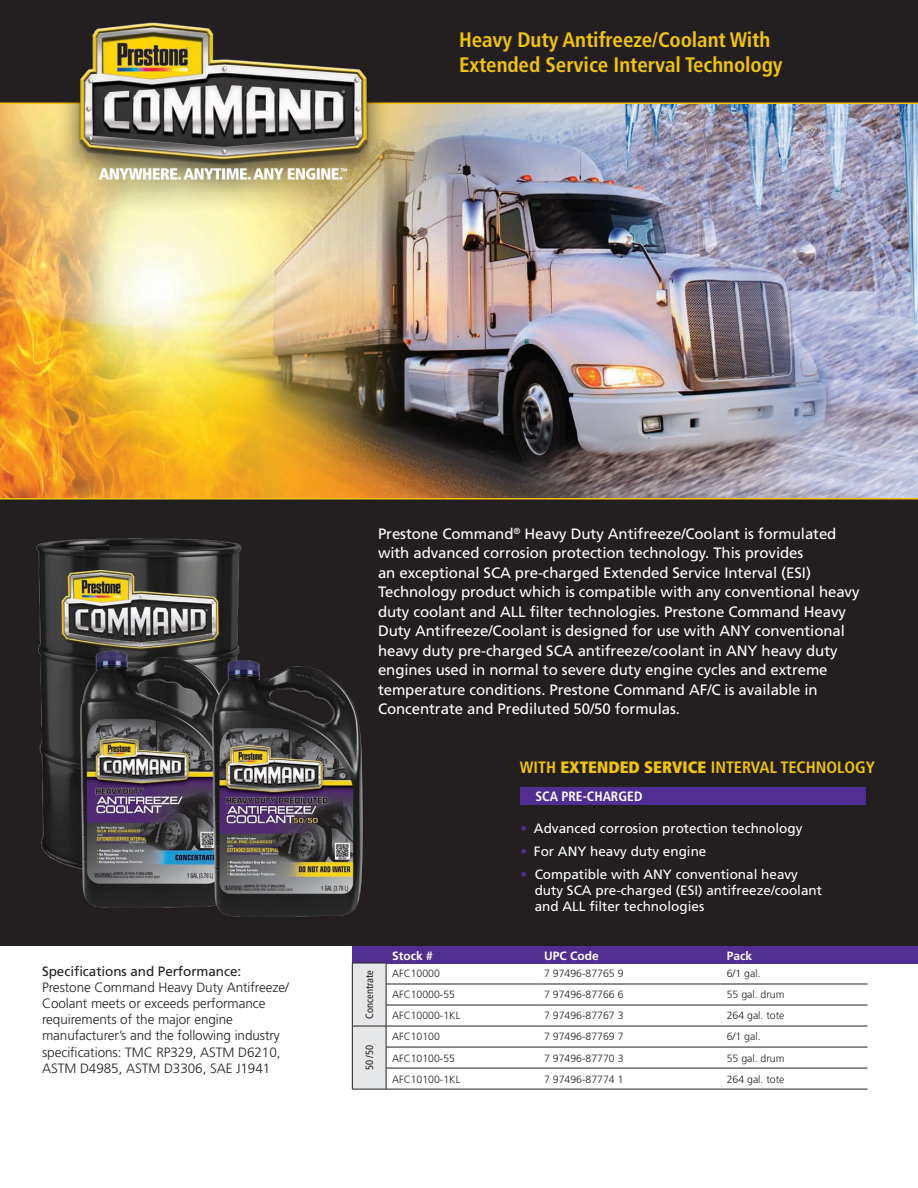
<style>
.page{position:relative;width:918px;height:1188px;background:#fff}
.page>*{position:absolute;margin:0;border:0;box-sizing:border-box;transform-origin:0 0}
.t1{font:700 condensed 21px/25.2px "Frutiger";letter-spacing:-.005em;color:#f2c407}
.t2{font:700 condensed 16.5px "Frutiger";color:#f2c407}
.t3{font:15px/19.5px "Frutiger";letter-spacing:-.005em;color:#fff}
.t4{font:300 13.5px/16.2px "Frutiger";letter-spacing:-.005em;color:#231f20}
.t5{font:13.5px/16.2px "Frutiger";color:#fff}
.t6{font:13.5px "Frutiger";letter-spacing:-.005em;color:#231f20}
.t7{font:700 condensed 13.5px "Frutiger";color:#fff}
.t8{font:700 12px "Frutiger";color:#fff}
.t9{font:300 10.5px "Frutiger";color:#231f20}
.t10{font:condensed 10.5px "Frutiger";color:#231f20}
.s1{font-weight:900}
.s2{color:#502e92}
</style>
<div class="page">
<div style="left:0;top:0;width:918px;height:113px;background:#231f20"></div>
<div style="left:0;top:456px;width:918px;height:490px;background:#231f20"></div>
<div style="left:520px;top:788px;width:346px;height:17px;background:#502e92"></div>
<img style="left:0;top:103px;width:918px;height:397px">
<div style="left:57px;top:11px;width:334px;height:202px;background:#231f20;opacity:.75"></div>
<img style="left:65px;top:15px;width:318px;height:181px">
<div style="left:352px;top:946px;width:566px;height:17px;background:#502e92"></div>
<hr style="left:386px;top:1089px;width:152px;height:1px;background:#231f20">
<hr style="left:538px;top:1089px;width:183px;height:1px;background:#231f20">
<hr style="left:721px;top:1089px;width:146px;height:1px;background:#231f20">
<svg style="left:352px;top:962px;width:515px;height:127px"></svg>
<hr style="left:352px;top:1089px;width:34px;height:1px;background:#231f20">
<img style="left:36px;top:538px;width:206px;height:329px">
<img style="left:70px;top:639px;width:172px;height:269px">
<img style="left:202px;top:649px;width:161px;height:268px">
<h1 class="t1" style="left:459px;top:27px;width:325px">Heavy Duty Antifreeze/Coolant With<br>Extended Service Interval Technology</h1>
<p class="t6" style="left:42px;top:963px;width:201px">Specifications and Performance:</p>
<p class="t4" style="left:42px;top:979px;width:248px">Prestone Command Heavy Duty Antifreeze/ Coolant meets or exceeds performance requirements of the major engine manufacturer’s and the following industry specifications: TMC RP329, ASTM D6210, ASTM D4985, ASTM D3306, SAE J1941</p>
<p class="t3" style="left:378px;top:524px;width:483px">Prestone Command<sup>®</sup> Heavy Duty Antifreeze/Coolant is formulated with advanced corrosion protection technology. This provides<br>an exceptional SCA pre-charged Extended Service Interval (ESI)<br>Technology product which is compatible with any conventional heavy duty coolant and ALL filter technologies. Prestone Command Heavy Duty Antifreeze/Coolant is designed for use with ANY conventional heavy duty pre-charged SCA antifreeze/coolant in ANY heavy duty engines used in normal to severe duty engine cycles and extreme temperature conditions. Prestone Command AF/C is available in Concentrate and Prediluted 50/50 formulas.</p>
<p class="t2" style="left:520px;top:758px;width:357px">WITH <span class="s1">EXTENDED SERVICE</span> INTERVAL TECHNOLOGY</p>
<p class="t7" style="left:535px;top:788px;width:109px">SCA PRE-CHARGED</p>
<p class="t5" style="left:520px;top:820px;width:284px"><span class="s2">•</span> Advanced corrosion protection technology</p>
<p class="t5" style="left:520px;top:843px;width:188px"><span class="s2">•</span> For ANY heavy duty engine</p>
<p class="t5" style="left:535px;top:866px;width:289px;text-indent:-14px"><span class="s2">•</span> Compatible with ANY conventional heavy duty SCA pre-charged (ESI) antifreeze/coolant and ALL filter technologies</p>
<p class="t8" style="left:392px;top:949px;width:42px">Stock #</p>
<p class="t8" style="left:544px;top:949px;width:56px">UPC Code</p>
<p class="t8" style="left:727px;top:949px;width:27px">Pack</p>
<p class="t10" style="left:363px;top:1019px;width:50px;rotate:-90deg">Concentrate</p>
<p class="t9" style="left:392px;top:968px;width:49px">AFC10000</p>
<p class="t9" style="left:544px;top:968px;width:81px">7 97496-87765 9</p>
<p class="t9" style="left:727px;top:968px;width:35px">6/1 gal.</p>
<p class="t9" style="left:392px;top:989px;width:65px">AFC10000-55</p>
<p class="t9" style="left:544px;top:989px;width:81px">7 97496-87766 6</p>
<p class="t9" style="left:727px;top:989px;width:59px">55 gal. drum</p>
<p class="t9" style="left:392px;top:1010px;width:70px">AFC10000-1KL</p>
<p class="t9" style="left:544px;top:1010px;width:81px">7 97496-87767 3</p>
<p class="t9" style="left:727px;top:1010px;width:59px">264 gal. tote</p>
<p class="t10" style="left:363px;top:1070px;width:27px;rotate:-90deg">50 /50</p>
<p class="t9" style="left:392px;top:1031px;width:49px">AFC10100</p>
<p class="t9" style="left:544px;top:1031px;width:81px">7 97496-87769 7</p>
<p class="t9" style="left:727px;top:1031px;width:35px">6/1 gal.</p>
<p class="t9" style="left:392px;top:1052px;width:65px">AFC10100-55</p>
<p class="t9" style="left:544px;top:1052px;width:81px">7 97496-87770 3</p>
<p class="t9" style="left:727px;top:1052px;width:59px">55 gal. drum</p>
<p class="t9" style="left:392px;top:1073px;width:70px">AFC10100-1KL</p>
<p class="t9" style="left:544px;top:1073px;width:81px">7 97496-87774 1</p>
<p class="t9" style="left:727px;top:1073px;width:59px">264 gal. tote</p>
</div>
